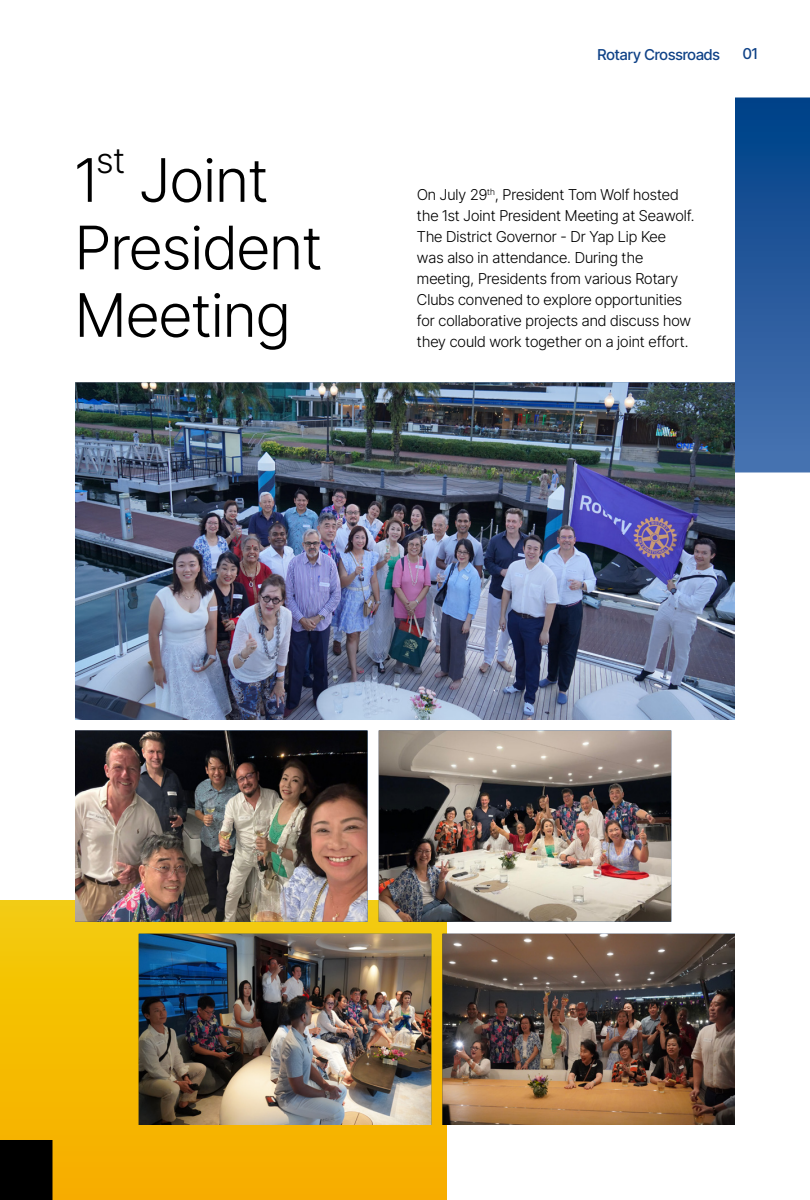
<style>
.page{position:relative;width:810px;height:1200px;background:#fff}
.page>*{position:absolute;margin:0;border:0;box-sizing:border-box;transform-origin:0 0}
.t1{font:300 60px/67.5px "Inter Tight";color:#000;text-align:center}
.t2{font:300 34.95px "Inter Tight";color:#000}
.t3{font:300 15px/21px "Inter Tight";color:#000}
.t4{font:500 15px "Inter Tight";color:#0f4287}
</style>
<div class="page">
<div style="left:0;top:900px;width:446px;height:300px;background:linear-gradient(to bottom,#f1cc0c,#f7ac00)"></div>
<div style="left:0;top:1140px;width:53px;height:60px;background:#000"></div>
<img style="left:75px;top:382px;width:660px;height:338px">
<img style="left:75px;top:730px;width:292px;height:192px">
<img style="left:139px;top:934px;width:292px;height:191px">
<img style="left:379px;top:730px;width:292px;height:192px">
<img style="left:442px;top:934px;width:293px;height:191px">
<svg style="left:735px;top:98px;width:75px;height:374px;background:#24599c"></svg>
<h1 class="t1" style="left:75px;top:145px;width:23px">1</h1>
<h2 class="t2" style="left:97px;top:135px;width:30px">st</h2>
<h1 class="t1" style="left:75px;top:145px;width:249px">Joint<br>President<br>Meeting</h1>
<p class="t4" style="left:598px;top:44px;width:124px">Rotary Crossroads</p>
<p class="t4" style="left:743px;top:43px;width:16px">01</p>
<p class="t3" style="left:417px;top:184px;width:279px">On July 29<sup>th</sup>, President Tom Wolf hosted the 1st Joint President Meeting at Seawolf.<br>The District Governor - Dr Yap Lip Kee was also in attendance. During the meeting, Presidents from various Rotary Clubs convened to explore opportunities for collaborative projects and discuss how they could work together on a joint effort.</p>
</div>
